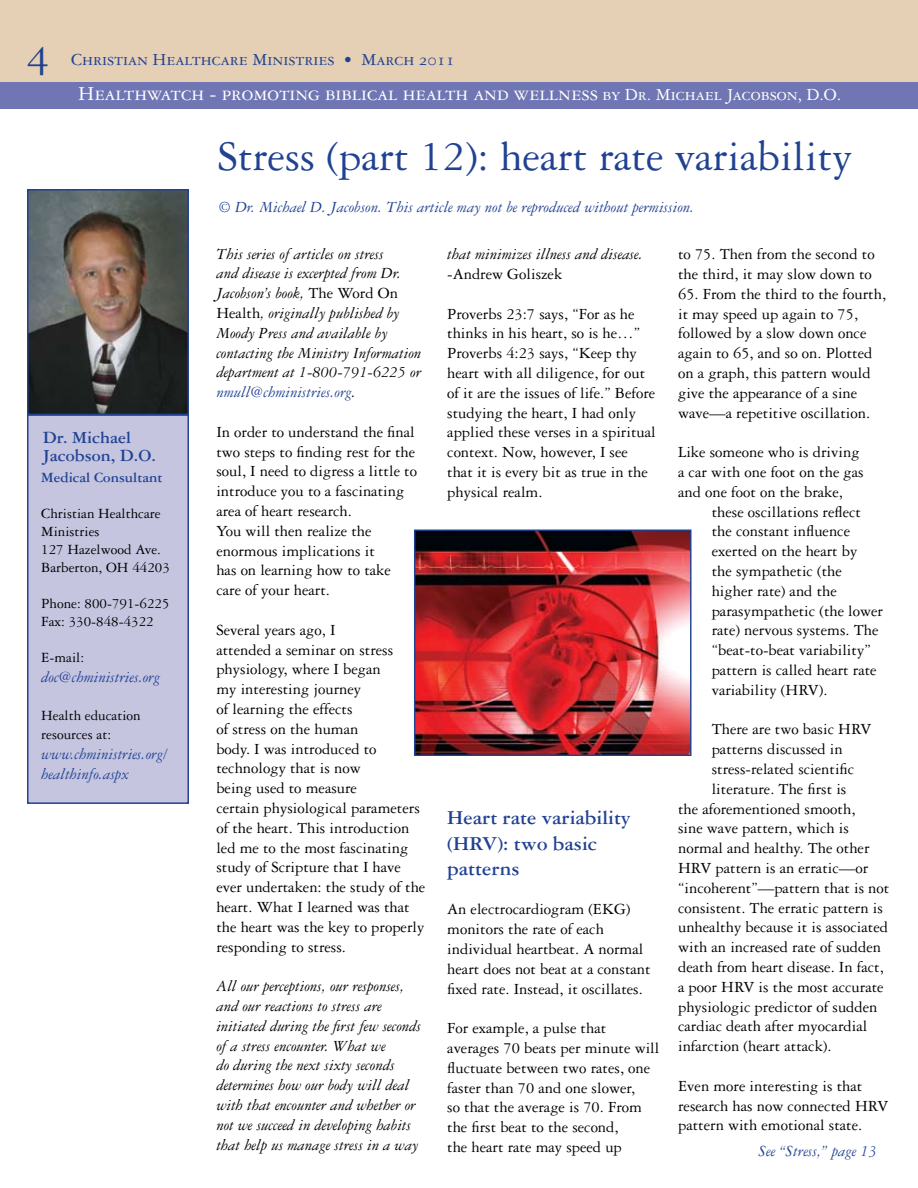
<style>
.page{position:relative;width:918px;height:1188px;background:#fff}
.page>*{position:absolute;margin:0;border:0;box-sizing:border-box;transform-origin:0 0}
.t1{font:45px "Garamond Three";color:#214292}
.t2{font:45px "Garamond Three SC";color:#214292}
.t3{font:21px "Garamond Three SC";color:#fff}
.t4{font:700 21px/25.2px "Garamond Three";color:#214292}
.t5{font:18px "Garamond Three SC";color:#214292}
.t6{font:700 18px/18.8px "Garamond Three";color:#214292}
.t7{font:16.5px/19.8px "Garamond Three";color:#000}
.t8{font:italic 16.5px/19.8px "Garamond Three";color:#000}
.t9{font:italic 16.5px/19.8px "Garamond Three";color:#214292}
.t10{font:15px/18px "Garamond Three";color:#000}
.t11{font:700 15px "Garamond Three";color:#214292}
.s1{font-size:18px}
.s2{font-style:normal}
.s3{color:#214292}
</style>
<div class="page">
<div style="left:0;top:0;width:918px;height:82px;background:#e5d0b5"></div>
<div style="left:0;top:82px;width:918px;height:27px;background:#6f76b3"></div>
<img style="left:30px;top:192px;width:156px;height:220px">
<div style="left:27px;top:189px;width:162px;height:226px;border:2px solid #214292"></div>
<div style="left:27px;top:414px;width:162px;height:390px;background:#c5c5e0;border:2px solid #214292"></div>
<img style="left:416px;top:531px;width:274px;height:223px">
<div style="left:414px;top:529px;width:278px;height:227px;border:1px solid #214292"></div>
<h1 class="t2" style="left:27px;top:28px;width:24px">4</h1>
<p class="t5" style="left:71px;top:50px;width:385px">Christian Healthcare Ministries • March 2011</p>
<p class="t3" style="left:78px;top:83px;width:765px">Healthwatch - promoting biblical health and wellness <span class="s1">by Dr. Michael Jacobson, D.O.</span></p>
<h1 class="t1" style="left:218px;top:132px;width:636px">Stress (part 12): heart rate variability</h1>
<p class="t6" style="left:43px;top:428px;width:115px">Dr. Michael<br>Jacobson, D.O.</p>
<p class="t11" style="left:41px;top:469px;width:123px">Medical Consultant</p>
<p class="t10" style="left:41px;top:504px;width:130px">Christian Healthcare<br>Ministries<br>127 Hazelwood Ave.<br>Barberton, OH 44203</p>
<p class="t10" style="left:41px;top:594px;width:130px">Phone: 800-791-6225<br>Fax: 330-848-4322</p>
<p class="t10" style="left:41px;top:648px;width:44px">E-mail:</p>
<p class="t9" style="left:41px;top:667px;width:121px">doc@chministries.org</p>
<p class="t10" style="left:41px;top:705px;width:101px;line-height:19.8px">Health education resources at:</p>
<p class="t9" style="left:41px;top:745px;width:128px">www.chministries.org/ healthinfo.aspx</p>
<p class="t9" style="left:218px;top:197px;width:478px">© Dr. Michael D. Jacobson. This article may not be reproduced without permission.</p>
<p class="t8" style="left:216px;top:244px;width:206px">This series of articles on stress<br>and disease is excerpted from Dr.<br>Jacobson’s book, <span class="s2">The Word On<br>Health</span>, originally published by<br>Moody Press and available by contacting the Ministry Information department at 1-800-791-6225 or <span class="s3">nmull@chministries.org</span>.</p>
<p class="t7" style="left:216px;top:422px;width:202px">In order to understand the final two steps to finding rest for the soul, I need to digress a little to introduce you to a fascinating area of heart research.<br>You will then realize the enormous implications it<br>has on learning how to take care of your heart.</p>
<p class="t7" style="left:216px;top:620px;width:210px">Several years ago, I<br>attended a seminar on stress physiology, where I began<br>my interesting journey<br>of learning the effects<br>of stress on the human<br>body. I was introduced to technology that is now<br>being used to measure<br>certain physiological parameters of the heart. This introduction led me to the most fascinating study of Scripture that I have ever undertaken: the study of the heart. What I learned was that the heart was the key to properly responding to stress.</p>
<p class="t8" style="left:216px;top:977px;width:206px">All our perceptions, our responses, and our reactions to stress are initiated during the first few seconds of a stress encounter. What we<br>do during the next sixty seconds determines how our body will deal with that encounter and whether or not we succeed in developing habits that help us manage stress in a way</p>
<p class="t8" style="left:447px;top:245px;width:197px">that minimizes illness and disease.</p>
<p class="t7" style="left:447px;top:264px;width:117px">-Andrew Goliszek</p>
<p class="t7" style="left:447px;top:304px;width:210px">Proverbs 23:7 says, “For as he thinks in his heart, so is he…”<br>Proverbs 4:23 says, “Keep thy heart with all diligence, for out of it are the issues of life.” Before studying the heart, I had only applied these verses in a spiritual context. Now, however, I see that it is every bit as true in the physical realm.</p>
<p class="t4" style="left:447px;top:805px;width:185px">Heart rate variability (HRV): two basic patterns</p>
<p class="t7" style="left:447px;top:899px;width:205px">An electrocardiogram (EKG) monitors the rate of each individual heartbeat. A normal heart does not beat at a constant fixed rate. Instead, it oscillates.</p>
<p class="t7" style="left:447px;top:1018px;width:214px">For example, a pulse that averages 70 beats per minute will fluctuate between two rates, one faster than 70 and one slower,<br>so that the average is 70. From the first beat to the second,<br>the heart rate may speed up</p>
<p class="t7" style="left:678px;top:244px;width:198px">to 75. Then from the second to the third, it may slow down to</p>
<p class="t7" style="left:678px;top:284px;width:210px">65. From the third to the fourth, it may speed up again to 75, followed by a slow down once again to 65, and so on. Plotted on a graph, this pattern would give the appearance of a sine wave—a repetitive oscillation.</p>
<p class="t7" style="left:678px;top:442px;width:187px">Like someone who is driving a car with one foot on the gas and one foot on the brake,</p>
<p class="t7" style="left:712px;top:502px;width:173px">these oscillations reflect the constant influence exerted on the heart by<br>the sympathetic (the higher rate) and the parasympathetic (the lower rate) nervous systems. The “beat-to-beat variability” pattern is called heart rate variability (HRV).</p>
<p class="t7" style="left:712px;top:719px;width:161px">There are two basic HRV</p>
<p class="t7" style="left:712px;top:739px;width:133px">patterns discussed in</p>
<p class="t7" style="left:712px;top:759px;width:144px">stress-related scientific</p>
<p class="t7" style="left:712px;top:779px;width:136px">literature. The first is</p>
<p class="t7" style="left:678px;top:799px;width:179px">the aforementioned smooth,</p>
<p class="t7" style="left:678px;top:818px;width:172px">sine wave pattern, which is</p>
<p class="t7" style="left:678px;top:838px;width:193px">normal and healthy. The other</p>
<p class="t7" style="left:678px;top:858px;width:192px">HRV pattern is an erratic—or</p>
<p class="t7" style="left:678px;top:878px;width:213px">“incoherent”—pattern that is not</p>
<p class="t7" style="left:678px;top:898px;width:206px">consistent. The erratic pattern is</p>
<p class="t7" style="left:678px;top:917px;width:211px">unhealthy because it is associated</p>
<p class="t7" style="left:678px;top:937px;width:205px">with an increased rate of sudden</p>
<p class="t7" style="left:678px;top:957px;width:207px">death from heart disease. In fact,</p>
<p class="t7" style="left:678px;top:977px;width:207px">a poor HRV is the most accurate</p>
<p class="t7" style="left:678px;top:997px;width:201px">physiologic predictor of sudden</p>
<p class="t7" style="left:678px;top:1016px;width:191px">cardiac death after myocardial</p>
<p class="t7" style="left:678px;top:1036px;width:155px">infarction (heart attack).</p>
<p class="t7" style="left:678px;top:1076px;width:212px">Even more interesting is that research has now connected HRV pattern with emotional state.</p>
<p class="t9" style="left:759px;top:1142px;width:120px">See “Stress,” page 13</p>
</div>
